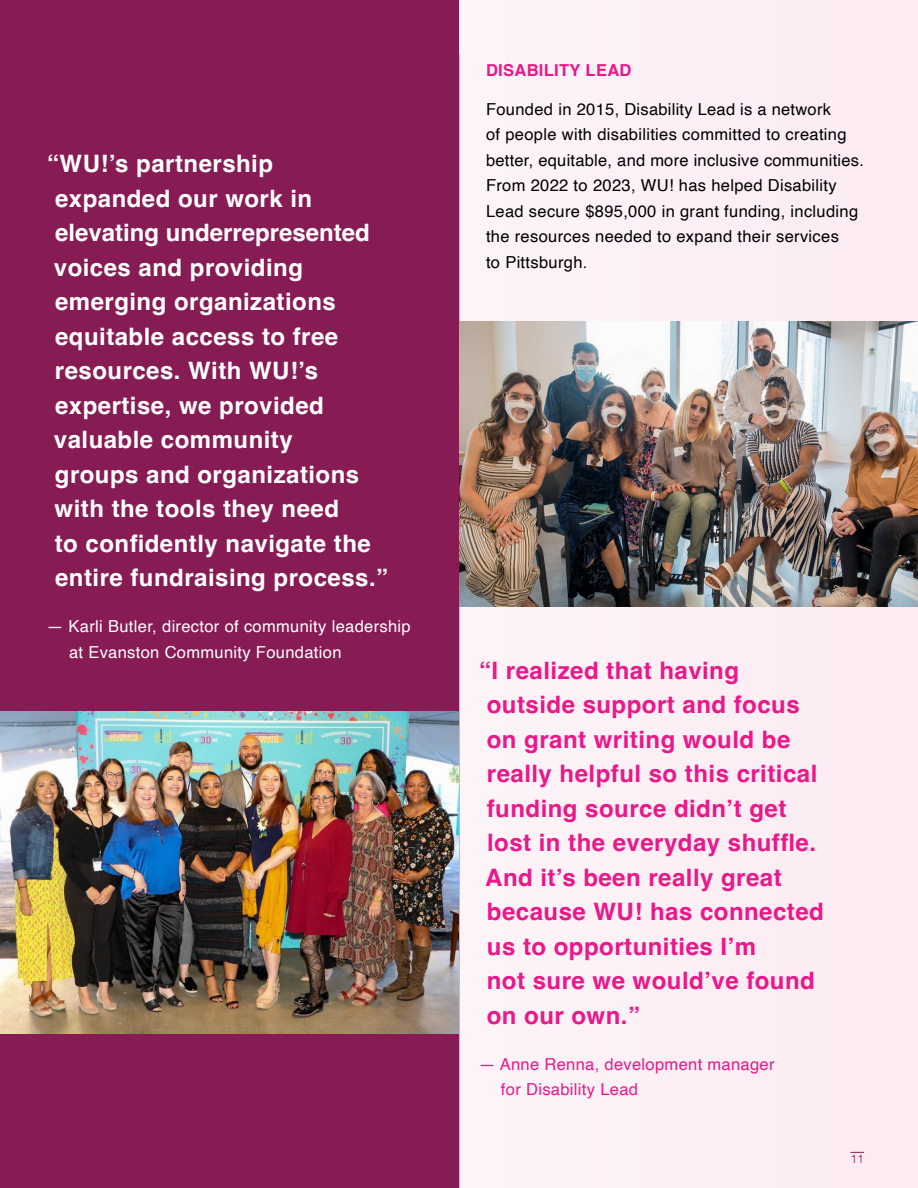
<style>
.page{position:relative;width:918px;height:1188px;background:#fcebf2}
.page>*{position:absolute;margin:0;border:0;box-sizing:border-box;transform-origin:0 0}
.t1{font:700 24px/34.5px "Helvetica";letter-spacing:.02em;color:#fff}
.t2{font:700 24px/34.5px "Helvetica";letter-spacing:.02em;color:#ea1889}
.t3{font:16.5px/25.5px "Helvetica";letter-spacing:.02em;color:#000}
.t4{font:16.5px/25.5px "Helvetica";letter-spacing:.02em;color:#fff}
.t5{font:16.5px/25.5px "Helvetica";letter-spacing:.02em;color:#ea1889}
.t6{font:700 16.5px "Helvetica";letter-spacing:.02em;color:#ea1889}
.t7{font:300 12px "Helvetica";color:#871c55}
</style>
<div class="page">
<div style="left:0;top:0;width:459px;height:1188px;background:#871c55"></div>
<svg style="left:850px;top:1152px;width:14px;height:1px"></svg>
<hr style="left:459px;top:54px;width:1px;height:1134px;background:#871c55">
<img style="left:0;top:712px;width:459px;height:322px">
<img style="left:459px;top:322px;width:459px;height:285px">
<p class="t1" style="left:47px;top:149px;width:342px">“WU!’s partnership expanded our work in elevating underrepresented voices and providing emerging organizations equitable access to free resources. With WU!’s expertise, we provided valuable community<br>groups and organizations with the tools they need<br>to confidently navigate the entire fundraising process.”</p>
<p class="t4" style="left:69px;top:614px;width:343px;text-indent:-22px">— Karli Butler, director of community leadership at Evanston Community Foundation</p>
<p class="t6" style="left:486px;top:60px;width:147px">DISABILITY LEAD</p>
<p class="t3" style="left:486px;top:97px;width:379px">Founded in 2015, Disability Lead is a network<br>of people with disabilities committed to creating better, equitable, and more inclusive communities.<br>From 2022 to 2023, WU! has helped Disability Lead secure $895,000 in grant funding, including the resources needed to expand their services<br>to Pittsburgh.</p>
<p class="t2" style="left:479px;top:656px;width:346px">“I realized that having outside support and focus on grant writing would be really helpful so this critical funding source didn’t get lost in the everyday shuffle.<br>And it’s been really great because WU! has connected us to opportunities I’m<br>not sure we would’ve found on our own.”</p>
<p class="t5" style="left:501px;top:1052px;width:275px;text-indent:-22px">— Anne Renna, development manager for Disability Lead</p>
<p class="t7" style="left:850px;top:1148px;width:15px">11</p>
</div>
